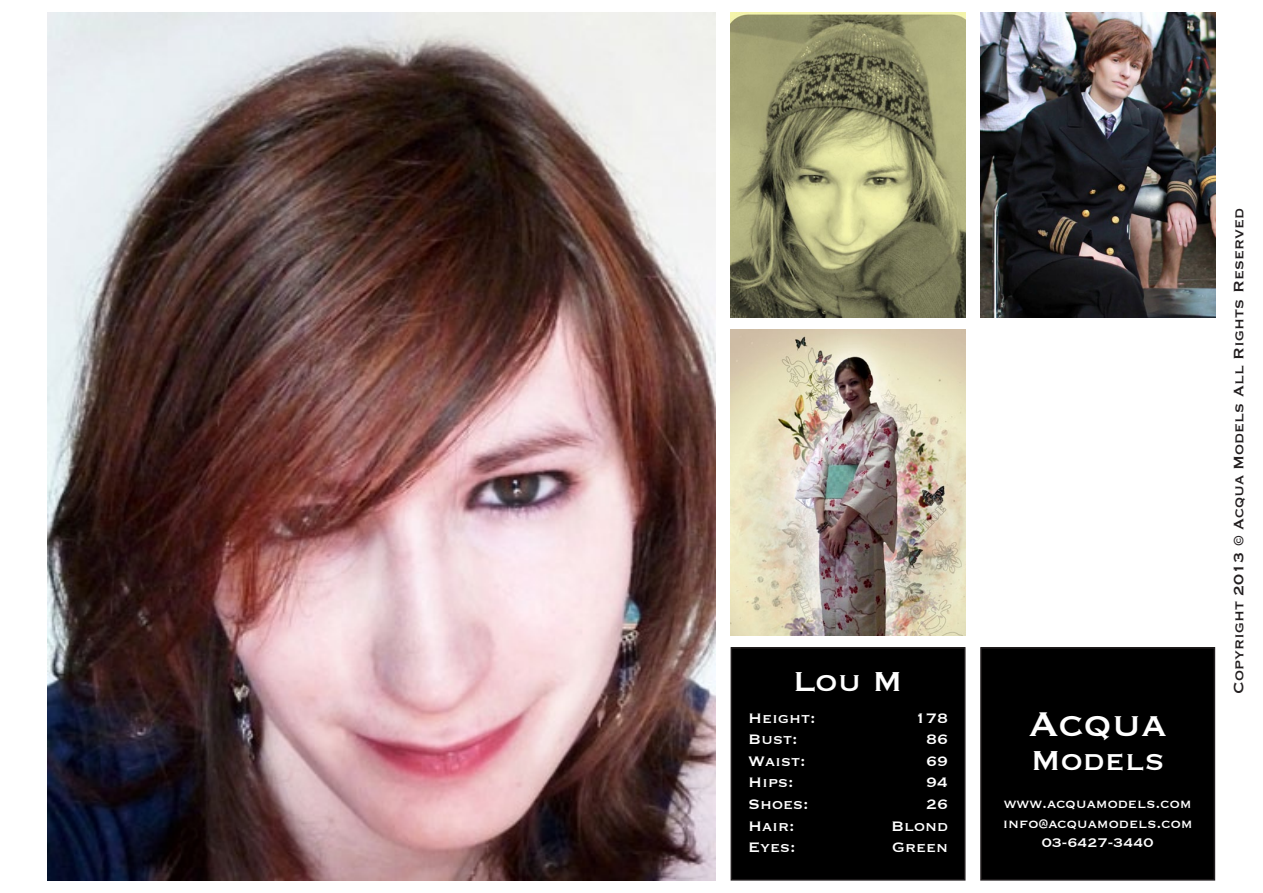
<style>
.page{position:relative;width:1263px;height:893px;background:#fff}
.page>*{position:absolute;margin:0;border:0;box-sizing:border-box;transform-origin:0 0}
.t1{font:45px "Copperplate";color:#fff}
.t2{font:36px "Copperplate";color:#fff}
.t3{font:18px "Copperplate";color:#fff}
.t4{font:18px "Copperplate";color:#231f20}
.t5{font:16.5px "Copperplate";color:#fff}
</style>
<div class="page">
<div style="left:981px;top:648px;width:233px;height:232px;background:#000"></div>
<div style="left:980px;top:647px;width:235px;height:234px;border:2px solid #231f20"></div>
<div style="left:731px;top:648px;width:234px;height:232px;background:#000"></div>
<div style="left:731px;top:647px;width:234px;height:234px;border:2px solid #231f20"></div>
<img style="left:48px;top:12px;width:668px;height:869px">
<img style="left:731px;top:12px;width:234px;height:306px">
<img style="left:980px;top:12px;width:235px;height:306px">
<img style="left:731px;top:330px;width:234px;height:305px">
<p class="t2" style="left:793px;top:658px;width:110px">Lou M</p>
<p class="t3" style="left:748px;top:706px;width:69px">Height:</p>
<p class="t3" style="left:748px;top:728px;width:51px">Bust:</p>
<p class="t3" style="left:748px;top:749px;width:59px">Waist:</p>
<p class="t3" style="left:748px;top:771px;width:47px">Hips:</p>
<p class="t3" style="left:748px;top:792px;width:62px">Shoes:</p>
<p class="t3" style="left:748px;top:814px;width:48px">Hair:</p>
<p class="t3" style="left:748px;top:836px;width:49px">Eyes:</p>
<p class="t3" style="left:915px;top:706px;width:34px">178</p>
<p class="t3" style="left:926px;top:728px;width:23px">86</p>
<p class="t3" style="left:926px;top:749px;width:23px">69</p>
<p class="t3" style="left:926px;top:771px;width:23px">94</p>
<p class="t3" style="left:926px;top:792px;width:23px">26</p>
<p class="t3" style="left:891px;top:814px;width:59px">Blond</p>
<p class="t3" style="left:892px;top:836px;width:58px">Green</p>
<p class="t1" style="left:1029px;top:694px;width:139px">Acqua</p>
<p class="t2" style="left:1031px;top:737px;width:136px">Models</p>
<p class="t5" style="left:1004px;top:792px;width:189px">www.acquamodels.com</p>
<p class="t5" style="left:1003px;top:812px;width:192px">info@acquamodels.com</p>
<p class="t5" style="left:1042px;top:832px;width:113px">03-6427-3440</p>
<p class="t4" style="left:1227px;top:694px;width:488px;rotate:-90deg">Copyright 2013 © Acqua Models All Rights Reserved</p>
</div>
